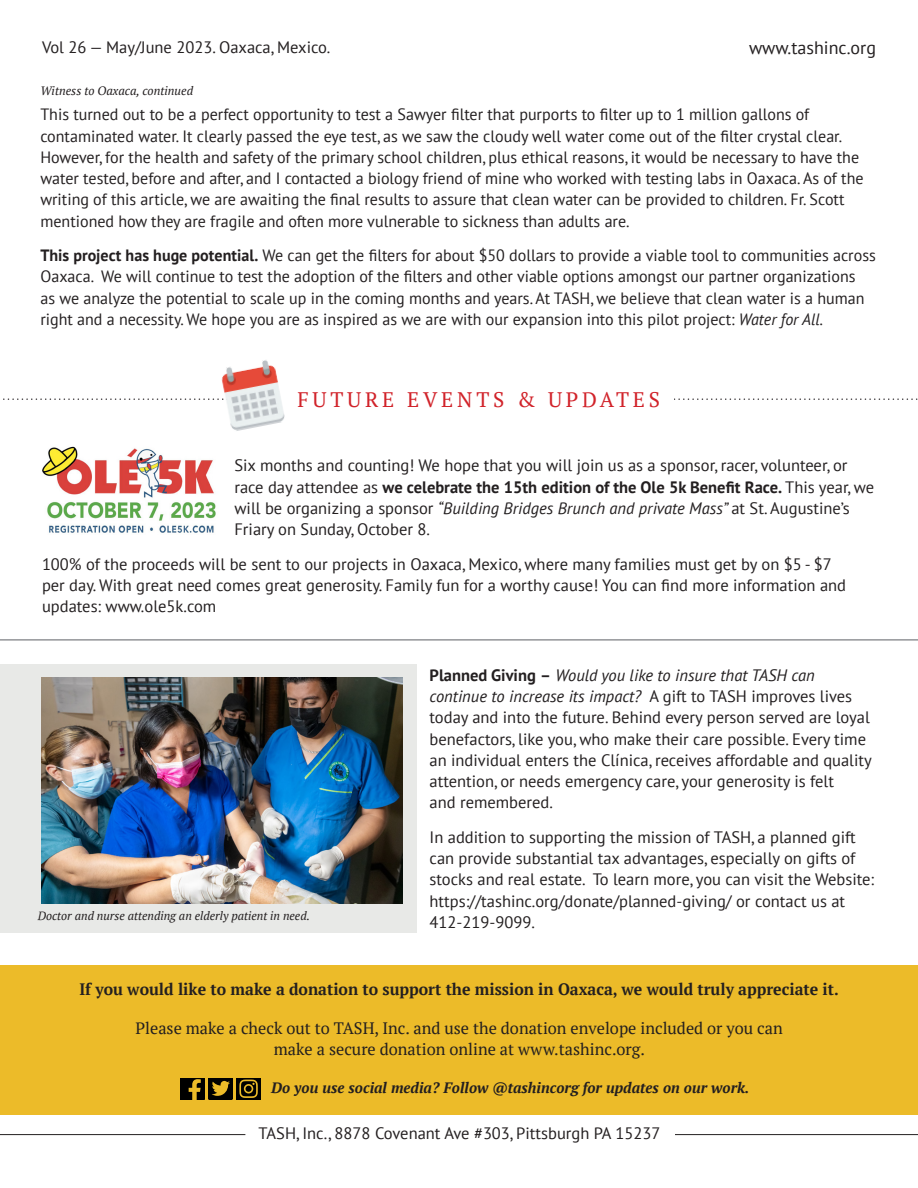
<style>
.page{position:relative;width:918px;height:1188px;background:#fff}
.page>*{position:absolute;margin:0;border:0;box-sizing:border-box;transform-origin:0 0}
.TASH_Times_Heading{font:21px "PT Serif";letter-spacing:.18em;color:#d1232a}
.t1{font:18px "PT Sans";color:#231f20}
.TASH_Times_Text{font:16.5px/21.3px "PT Sans";color:#231f20}
.TASH_Times_Text-2{font:16.5px "PT Serif";color:#231f20}
.TASH_Times_Text-3{font:700 16.5px "PT Serif";color:#231f20;scale:.96 1}
.TASH_Times_Text-4{font:16.35px/21.3px "PT Sans";color:#231f20}
.TASH_Times_Text-5{font:italic 700 15px "PT Serif";color:#231f20}
.TT_Photo_Caption{font:italic 12.15px "PT Serif";color:#231f20}
.TT_Photo_Caption-2{font:italic 12px "PT Serif";color:#231f20}
.s1{font-weight:700}
.s2{font-style:italic}
</style>
<div class="page">
<div style="left:0;top:665px;width:416px;height:268px;background:#e8e9e7"></div>
<img style="left:41px;top:678px;width:362px;height:226px">
<hr style="left:0;top:1134px;width:245px;height:1px;background:#231f20">
<hr style="left:675px;top:1134px;width:243px;height:1px;background:#231f20">
<div style="left:0;top:965px;width:918px;height:150px;background:#ecbb29"></div>
<svg style="left:180px;top:1078px;width:81px;height:21px"></svg>
<svg style="left:3px;top:398px;width:915px;height:2px"></svg>
<div style="left:255px;top:383px;width:419px;height:32px;background:#fff"></div>
<img style="left:216px;top:360px;width:69px;height:71px">
<img style="left:42px;top:446px;width:174px;height:87px">
<hr style="left:0;top:639px;width:918px;height:2px;background:#939598">
<p class="TASH_Times_Text" style="left:42px;top:36px;width:290px">Vol 26 — May/June 2023. Oaxaca, Mexico.</p>
<p class="t1" style="left:749px;top:36px;width:128px">www.tashinc.org</p>
<p class="TT_Photo_Caption" style="left:40px;top:83px;width:154px">Witness to Oaxaca, continued</p>
<p class="TASH_Times_Text-4" style="left:40px;top:103px;width:825px">This turned out to be a perfect opportunity to test a Sawyer filter that purports to filter up to 1 million gallons of contaminated water. It clearly passed the eye test, as we saw the cloudy well water come out of the filter crystal clear.<br>However, for the health and safety of the primary school children, plus ethical reasons, it would be necessary to have the water tested, before and after, and I contacted a biology friend of mine who worked with testing labs in Oaxaca. As of the writing of this article, we are awaiting the final results to assure that clean water can be provided to children. Fr. Scott mentioned how they are fragile and often more vulnerable to sickness than adults are.</p>
<p class="TASH_Times_Text-4" style="left:40px;top:244px;width:837px"><span class="s1">This project has huge potential.</span> We can get the filters for about $50 dollars to provide a viable tool to communities across Oaxaca. We will continue to test the adoption of the filters and other viable options amongst our partner organizations<br>as we analyze the potential to scale up in the coming months and years. At TASH, we believe that clean water is a human right and a necessity. We hope you are as inspired as we are with our expansion into this pilot project: <span class="s2">Water for All.</span></p>
<p class="TASH_Times_Heading" style="left:297px;top:386px;width:364px">FUTURE EVENTS &amp; UPDATES</p>
<p class="TASH_Times_Text" style="left:234px;top:455px;width:641px">Six months and counting! We hope that you will join us as a sponsor, racer, volunteer, or race day attendee as <span class="s1">we celebrate the 15th edition of the Ole 5k Benefit Race.</span> This year, we will be organizing a sponsor <span class="s2">“Building Bridges Brunch and private Mass”</span> at St. Augustine’s Friary on Sunday, October 8.</p>
<p class="TASH_Times_Text" style="left:42px;top:553px;width:806px">100% of the proceeds will be sent to our projects in Oaxaca, Mexico, where many families must get by on $5 - $7 per day. With great need comes great generosity. Family fun for a worthy cause! You can find more information and updates: www.ole5k.com</p>
<p class="TT_Photo_Caption-2" style="left:38px;top:908px;width:274px">Doctor and nurse attending an elderly patient in need.</p>
<p class="TASH_Times_Text" style="left:430px;top:664px;width:444px"><span class="s1">Planned Giving –</span> <span class="s2">Would you like to insure that TASH can continue to increase its impact?</span> A gift to TASH improves lives today and into the future. Behind every person served are loyal benefactors, like you, who make their care possible. Every time an individual enters the Clínica, receives affordable and quality attention, or needs emergency care, your generosity is felt<br>and remembered.</p>
<p class="TASH_Times_Text" style="left:430px;top:826px;width:446px">In addition to supporting the mission of TASH, a planned gift can provide substantial tax advantages, especially on gifts of stocks and real estate. To learn more, you can visit the Website: https://tashinc.org/donate/planned-giving/ or contact us at 412-219-9099.</p>
<p class="TASH_Times_Text-3" style="left:79px;top:978px;width:793px">If you would like to make a donation to support the mission in Oaxaca, we would truly appreciate it.</p>
<p class="TASH_Times_Text-2" style="left:135px;top:1017px;width:649px">Please make a check out to TASH, Inc. and use the donation envelope included or you can</p>
<p class="TASH_Times_Text-2" style="left:274px;top:1038px;width:373px">make a secure donation online at www.tashinc.org.</p>
<p class="TASH_Times_Text-5" style="left:271px;top:1078px;width:480px">Do you use social media? Follow @tashincorg for updates on our work.</p>
<p class="TASH_Times_Text" style="left:259px;top:1123px;width:403px">TASH, Inc., 8878 Covenant Ave #303, Pittsburgh PA 15237</p>
</div>
